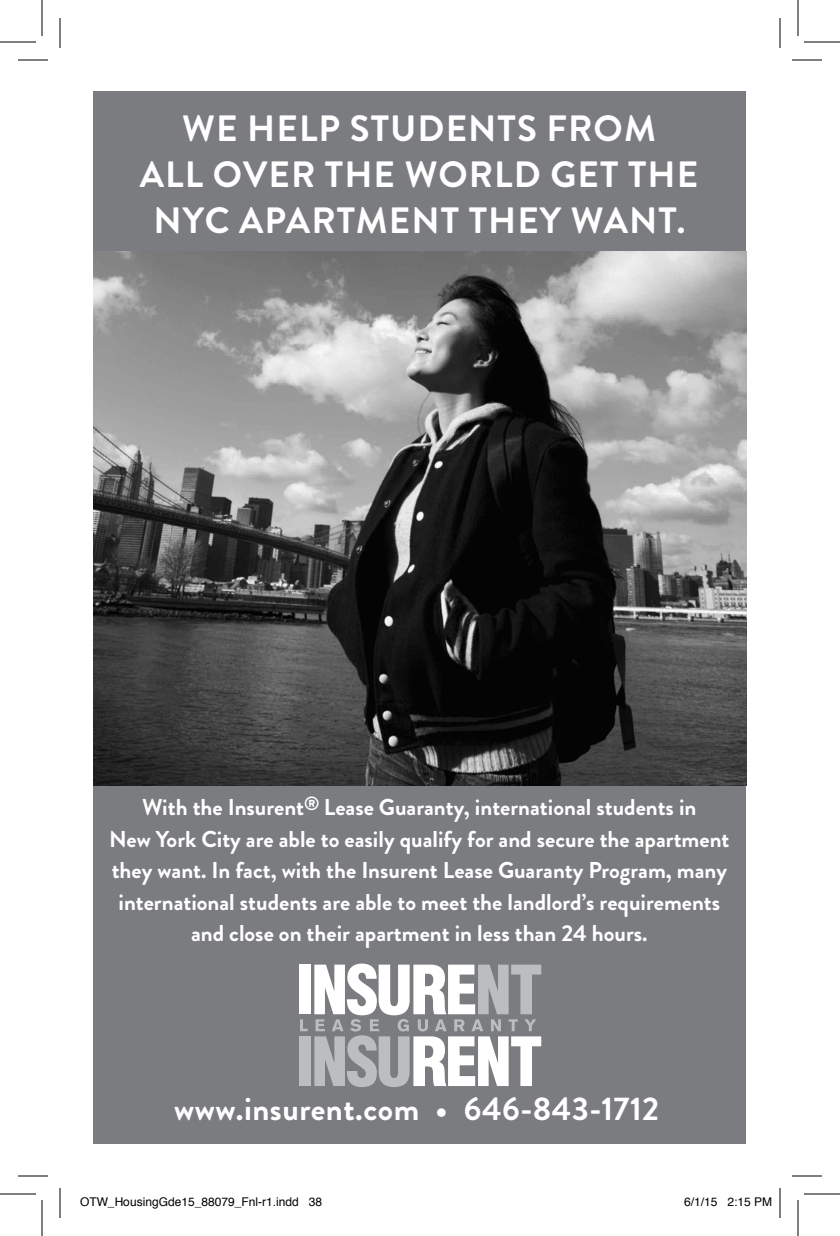
<style>
.page{position:relative;width:840px;height:1236px;background:#fff}
.page>*{position:absolute;margin:0;border:0;box-sizing:border-box;transform-origin:0 0}
.t1{font:700 36.6px/46.2px "Brandon Grotesque";letter-spacing:.03em;color:#fff;text-align:center}
.t2{font:700 32.8px "Brandon Grotesque";letter-spacing:.015em;color:#fff}
.t3{font:700 23px/31.4px "Brandon Grotesque";color:#fff;text-align:center}
.t4{font:12px "Helvetica";color:#000}
</style>
<div class="page">
<div style="left:94px;top:91px;width:652px;height:1053px;background:#7a7c7f"></div>
<img style="left:94px;top:252px;width:652px;height:533px">
<div style="left:299px;top:965px;width:12px;height:49px;background:#fff"></div>
<div style="left:299px;top:1036px;width:12px;height:50px;background:#bcbdc0"></div>
<svg style="left:300px;top:1019px;width:8px;height:12px"></svg>
<svg style="left:314px;top:964px;width:227px;height:123px"></svg>
<hr style="left:18px;top:60px;width:30px;height:1px;background:#000">
<hr style="left:792px;top:60px;width:30px;height:1px;background:#000">
<hr style="left:18px;top:1176px;width:30px;height:1px;background:#000">
<hr style="left:792px;top:1176px;width:30px;height:1px;background:#000">
<hr style="left:60px;top:18px;width:1px;height:30px;background:#000">
<hr style="left:60px;top:1188px;width:1px;height:30px;background:#000">
<hr style="left:780px;top:18px;width:1px;height:30px;background:#000">
<hr style="left:780px;top:1188px;width:1px;height:30px;background:#000">
<hr style="left:0;top:42px;width:36px;height:1px;background:#000">
<hr style="left:804px;top:42px;width:36px;height:1px;background:#000">
<hr style="left:0;top:1194px;width:36px;height:1px;background:#000">
<hr style="left:804px;top:1194px;width:36px;height:1px;background:#000">
<hr style="left:42px;top:0;width:1px;height:36px;background:#000">
<hr style="left:42px;top:1200px;width:1px;height:36px;background:#000">
<hr style="left:798px;top:0;width:1px;height:36px;background:#000">
<hr style="left:798px;top:1200px;width:1px;height:36px;background:#000">
<p class="t1" style="left:140px;top:105px;width:560px">WE HELP STUDENTS FROM<br>ALL OVER THE WORLD GET THE<br>NYC APARTMENT THEY WANT.</p>
<p class="t3" style="left:109px;top:792px;width:622px">With the Insurent<sup>®</sup> Lease Guaranty, international students in<br>New York City are able to easily qualify for and secure the apartment they want. In fact, with the Insurent Lease Guaranty Program, many international students are able to meet the landlord’s requirements and close on their apartment in less than 24 hours.</p>
<p class="t2" style="left:174px;top:1086px;width:487px">www.insurent.com • 646-843-1712</p>
<p class="t4" style="left:80px;top:1193px;width:244px">OTW_HousingGde15_88079_Fnl-r1.indd 38</p>
<p class="t4" style="left:684px;top:1193px;width:90px">6/1/15 2:15 PM</p>
</div>
